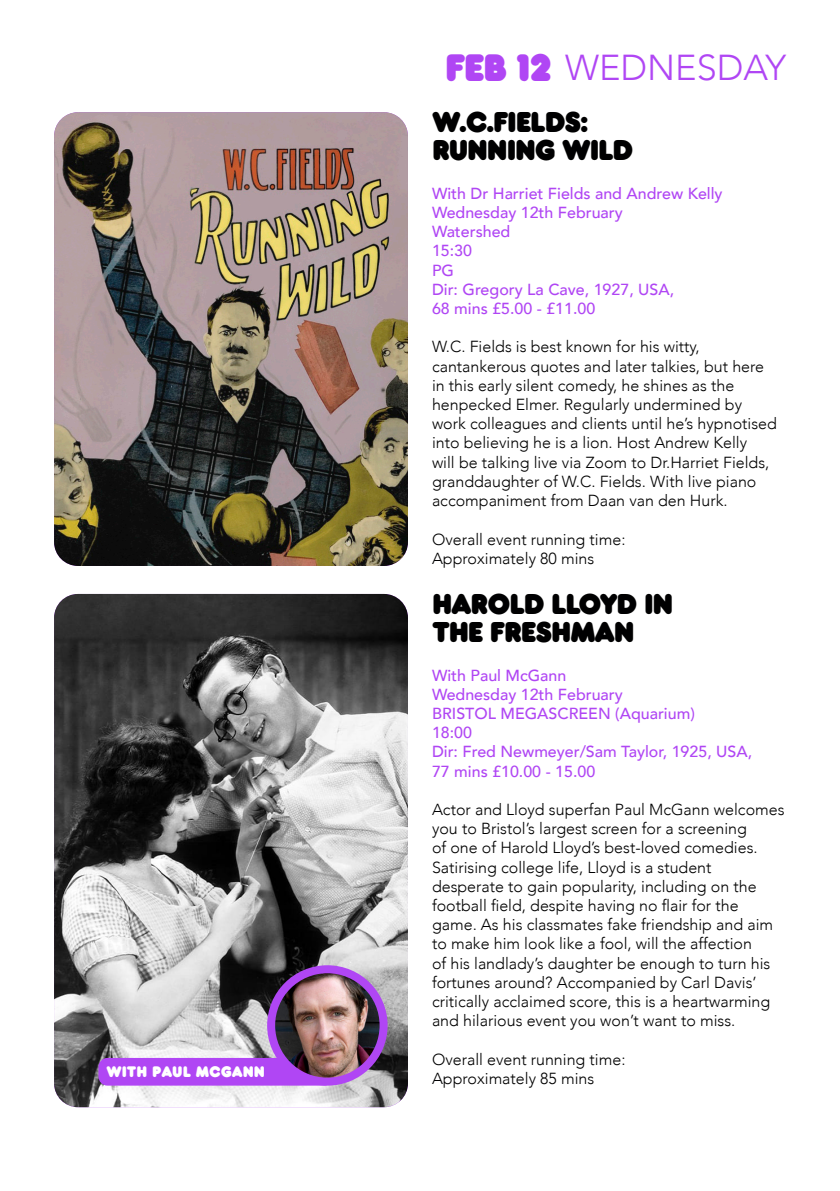
<style>
.page{position:relative;width:840px;height:1191px;background:#fff}
.page>*{position:absolute;margin:0;border:0;box-sizing:border-box;transform-origin:0 0}
.t1{font:40px "Frankfurter Std";color:#b046f4}
.t2{font:300 36px "Avenir";color:#b046f4}
.t3{font:30px "Frankfurter Std";letter-spacing:-.04em;color:#000001}
.t4{font:300 16px/19.2px "Avenir";color:#000001}
.t5{font:500 16px/19.2px "Avenir";color:#b046f4}
.t6{font:16px "Frankfurter Std";color:#fff}
</style>
<div class="page">
<img style="left:54px;top:112px;width:354px;height:454px">
<img style="left:54px;top:594px;width:354px;height:513px">
<div style="left:98px;top:1058px;width:235px;height:27px;background:#b046f4;border-radius:9px"></div>
<img style="left:271px;top:969px;width:112px;height:112px;border-radius:56px">
<div style="left:267px;top:965px;width:120px;height:120px;border:8px solid #b046f4;border-radius:50%"></div>
<p class="t6" style="left:106px;top:1061px;width:160px">WITH PAUL MCGANN</p>
<p class="t1" style="left:445px;top:43px;width:108px">FEB 12</p>
<p class="t2" style="left:565px;top:46px;width:222px">WEDNESDAY</p>
<p class="t3" style="left:432px;top:104px;width:158px">W.C.FIELDS:</p>
<p class="t3" style="left:432px;top:132px;width:203px">RUNNING WILD</p>
<p class="t5" style="left:432px;top:183px;width:292px">With Dr Harriet Fields and Andrew Kelly<br>Wednesday 12th February</p>
<p class="t5" style="left:432px;top:221px;width:80px">Watershed</p>
<p class="t5" style="left:432px;top:240px;width:42px">15:30</p>
<p class="t5" style="left:432px;top:259px;width:23px">PG</p>
<p class="t5" style="left:432px;top:279px;width:243px">Dir: Gregory La Cave, 1927, USA,</p>
<p class="t5" style="left:432px;top:298px;width:165px">68 mins £5.00 - £11.00</p>
<p class="t4" style="left:432px;top:337px;width:346px">W.C. Fields is best known for his witty, cantankerous quotes and later talkies, but here in this early silent comedy, he shines as the henpecked Elmer. Regularly undermined by work colleagues and clients until he’s hypnotised into believing he is a lion. Host Andrew Kelly<br>will be talking live via Zoom to Dr.Harriet Fields, granddaughter of W.C. Fields. With live piano accompaniment from Daan van den Hurk.</p>
<p class="t4" style="left:432px;top:529px;width:195px">Overall event running time:</p>
<p class="t4" style="left:432px;top:548px;width:164px">Approximately 80 mins</p>
<p class="t3" style="left:432px;top:586px;width:243px">HAROLD LLOYD IN</p>
<p class="t3" style="left:432px;top:614px;width:204px">THE FRESHMAN</p>
<p class="t5" style="left:432px;top:664px;width:136px">With Paul McGann</p>
<p class="t5" style="left:432px;top:683px;width:192px">Wednesday 12th February</p>
<p class="t5" style="left:432px;top:703px;width:264px">BRISTOL MEGASCREEN (Aquarium)</p>
<p class="t5" style="left:432px;top:722px;width:42px">18:00</p>
<p class="t5" style="left:432px;top:741px;width:321px">Dir: Fred Newmeyer/Sam Taylor, 1925, USA,</p>
<p class="t5" style="left:432px;top:760px;width:165px">77 mins £10.00 - 15.00</p>
<p class="t4" style="left:432px;top:800px;width:354px">Actor and Lloyd superfan Paul McGann welcomes you to Bristol’s largest screen for a screening<br>of one of Harold Lloyd’s best-loved comedies.<br>Satirising college life, Lloyd is a student desperate to gain popularity, including on the football field, despite having no flair for the game. As his classmates fake friendship and aim to make him look like a fool, will the affection<br>of his landlady’s daughter be enough to turn his fortunes around? Accompanied by Carl Davis’ critically acclaimed score, this is a heartwarming and hilarious event you won’t want to miss.</p>
<p class="t4" style="left:432px;top:1049px;width:195px">Overall event running time:</p>
<p class="t4" style="left:432px;top:1068px;width:164px">Approximately 85 mins</p>
</div>
